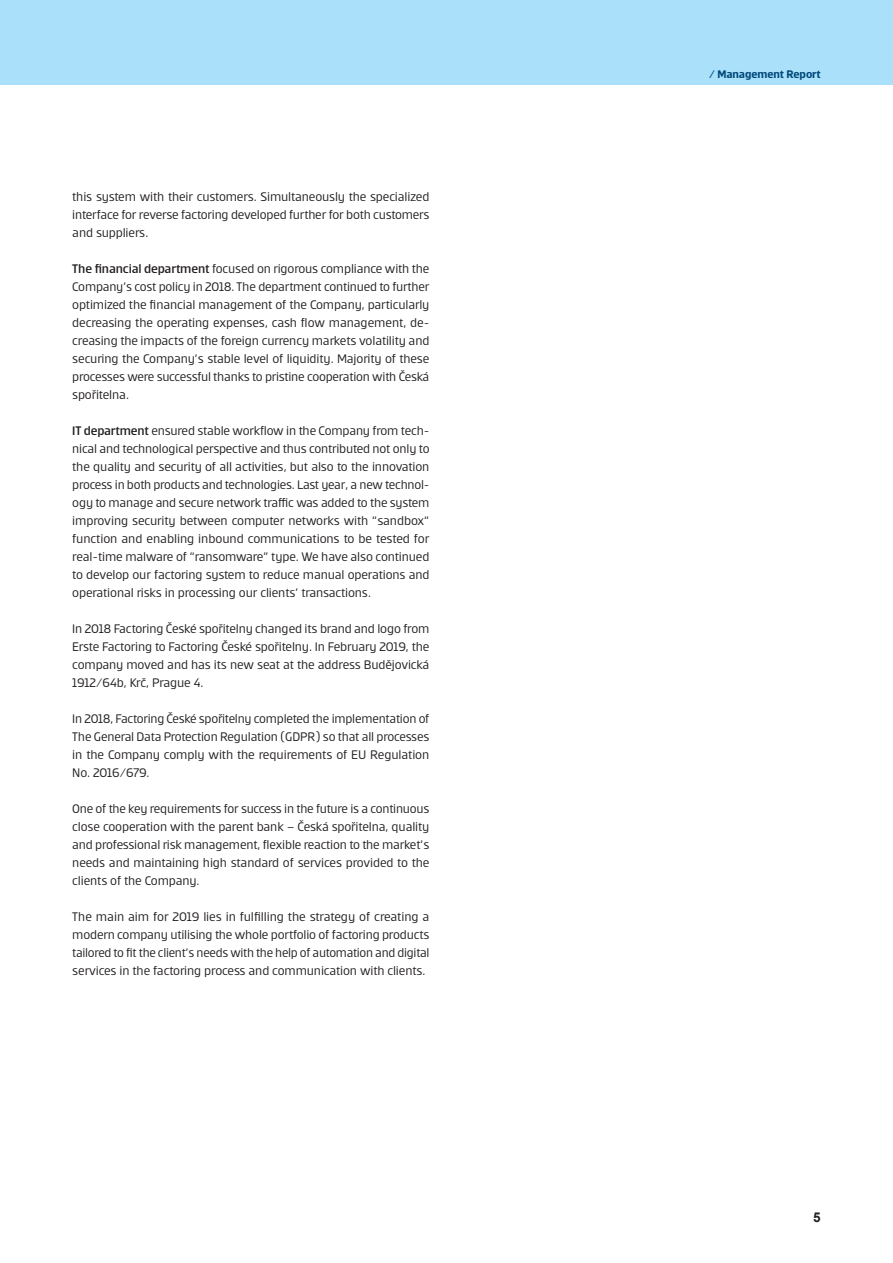
<style>
.page{position:relative;width:893px;height:1263px;background:#fff}
.page>*{position:absolute;margin:0;border:0;box-sizing:border-box;transform-origin:0 0}
._10_czf_Text{font:13.5px/18px "Erste";letter-spacing:-.015em;color:#231f20;text-align:justify}
.t1{font:700 13.5px "Arial";color:#231f20}
.t2{font:700 12px "Erste";letter-spacing:-.01em;color:#00497b}
.s1{font-weight:500}
</style>
<div class="page">
<div style="left:0;top:0;width:893px;height:85px;background:#aae0f9"></div>
<p class="_10_czf_Text" style="left:72px;top:187px;width:359px">this system with their customers. Simultaneously the specialized interface for reverse factoring developed further for both customers and suppliers.</p>
<p class="_10_czf_Text" style="left:72px;top:259px;width:359px"><span class="s1">The financial department</span> focused on rigorous compliance with the Company’s cost policy in 2018. The department continued to further optimized the financial management of the Company, particularly decreasing the operating expenses, cash flow management, de&shy;creasing the impacts of the foreign currency markets volatility and securing the Company’s stable level of liquidity. Majority of these processes were successful thanks to pristine cooperation with Česká spořitelna.</p>
<p class="_10_czf_Text" style="left:72px;top:421px;width:359px"><span class="s1">IT department</span> ensured stable workflow in the Company from tech&shy;nical and technological perspective and thus contributed not only to the quality and security of all activities, but also to the innovation process in both products and technologies. Last year, a new technol&shy;ogy to manage and secure network traffic was added to the system improving security between computer networks with “sandbox“ function and enabling inbound communications to be tested for real-time malware of “ransomware” type. We have also continued to develop our factoring system to reduce manual operations and operational risks in processing our clients’ transactions.</p>
<p class="_10_czf_Text" style="left:72px;top:619px;width:359px">In 2018 Factoring České spořitelny changed its brand and logo from Erste Factoring to Factoring České spořitelny. In February 2019, the company moved and has its new seat at the address Budějovická 1912/64b, Krč, Prague 4.</p>
<p class="_10_czf_Text" style="left:72px;top:709px;width:359px">In 2018, Factoring České spořitelny completed the implementation of The General Data Protection Regulation (GDPR) so that all processes in the Company comply with the requirements of EU Regulation No. 2016/679.</p>
<p class="_10_czf_Text" style="left:72px;top:799px;width:359px">One of the key requirements for success in the future is a continuous close cooperation with the parent bank – Česká spořitelna, quality and professional risk management, flexible reaction to the market’s needs and maintaining high standard of services provided to the clients of the Company.</p>
<p class="_10_czf_Text" style="left:72px;top:907px;width:359px">The main aim for 2019 lies in fulfilling the strategy of creating a modern company utilising the whole portfolio of factoring products tailored to fit the client’s needs with the help of automation and digital services in the factoring process and communication with clients.</p>
<p class="t2" style="left:709px;top:68px;width:113px">/ Management Report</p>
<p class="t1" style="left:813px;top:1207px;width:9px">5</p>
</div>
